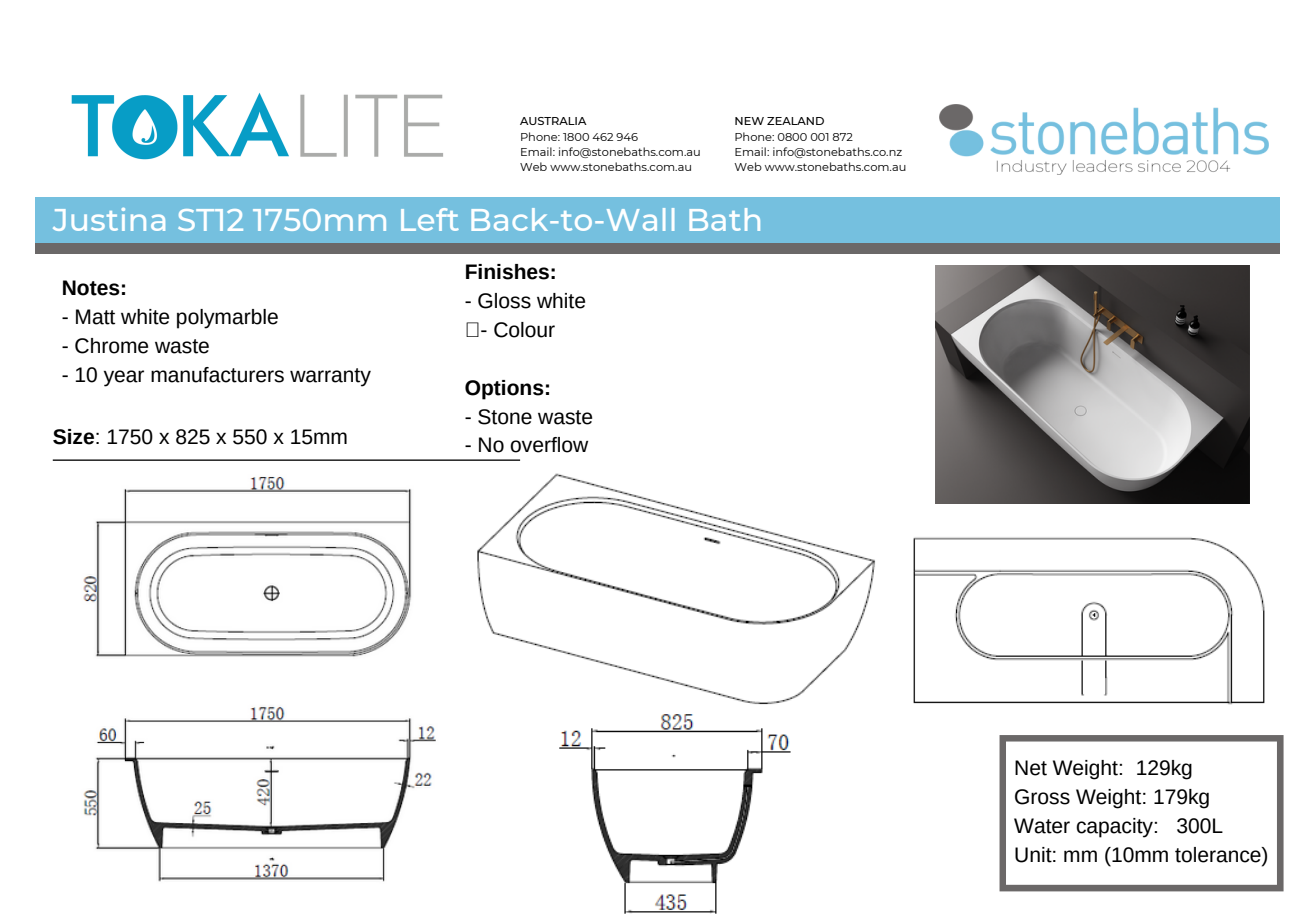
<style>
.page{position:relative;width:1313px;height:919px;background:#fff}
.page>*{position:absolute;margin:0;border:0;box-sizing:border-box;transform-origin:0 0}
.t1{font:500 31.5px "Montserrat";color:#fff}
.t2{font:21px "Arimo";color:#000}
.t3{font:700 21px "Arimo";color:#000}
.t4{font:11.38px "Montserrat";color:#000}
.t5{font:500 11.38px "Montserrat";color:#000}
.s1{font-weight:700}
</style>
<div class="page">
<img style="left:939px;top:105px;width:329px;height:69px">
<div style="left:35px;top:197px;width:1244px;height:47px;background:#75c0df"></div>
<div style="left:35px;top:243px;width:1244px;height:11px;background:#6b6868"></div>
<hr style="left:53px;top:459px;width:467px;height:2px;background:#000">
<img style="left:71px;top:92px;width:373px;height:68px">
<svg style="left:999px;top:735px;width:284px;height:156px"></svg>
<img style="left:83px;top:477px;width:353px;height:405px">
<img style="left:913px;top:537px;width:352px;height:168px">
<img style="left:477px;top:473px;width:399px;height:441px">
<img style="left:935px;top:266px;width:314px;height:237px">
<p class="t5" style="left:520px;top:114px;width:68px">AUSTRALIA</p>
<p class="t4" style="left:520px;top:130px;width:119px">Phone: 1800 462 946</p>
<p class="t4" style="left:520px;top:145px;width:182px">Email: info@stonebaths.com.au</p>
<p class="t4" style="left:520px;top:160px;width:173px">Web www.stonebaths.com.au</p>
<p class="t5" style="left:734px;top:114px;width:92px">NEW ZEALAND</p>
<p class="t4" style="left:734px;top:130px;width:120px">Phone: 0800 001 872</p>
<p class="t4" style="left:734px;top:145px;width:169px">Email: info@stonebaths.co.nz</p>
<p class="t4" style="left:734px;top:160px;width:173px">Web www.stonebaths.com.au</p>
<p class="t1" style="left:53px;top:200px;width:712px">Justina ST12 1750mm Left Back-to-Wall Bath</p>
<p class="t3" style="left:62px;top:276px;width:67px">Notes:</p>
<p class="t2" style="left:62px;top:305px;width:218px">- Matt white polymarble</p>
<p class="t2" style="left:62px;top:334px;width:150px">- Chrome waste</p>
<p class="t2" style="left:62px;top:363px;width:311px">- 10 year manufacturers warranty</p>
<p class="t2" style="left:53px;top:425px;width:297px"><span class="s1">Size</span>: 1750 x 825 x 550 x 15mm</p>
<p class="t3" style="left:465px;top:260px;width:94px">Finishes:</p>
<p class="t2" style="left:465px;top:289px;width:123px">- Gloss white</p>
<p class="t2" style="left:480px;top:318px;width:76px">- Colour</p>
<p class="t3" style="left:465px;top:376px;width:88px">Options:</p>
<p class="t2" style="left:465px;top:404px;width:130px">- Stone waste</p>
<p class="t2" style="left:465px;top:433px;width:125px">- No overflow</p>
<p class="t2" style="left:1014px;top:756px;width:180px">Net Weight: 129kg</p>
<p class="t2" style="left:1014px;top:785px;width:197px">Gross Weight: 179kg</p>
<p class="t2" style="left:1014px;top:814px;width:210px">Water capacity: 300L</p>
<p class="t2" style="left:1014px;top:843px;width:256px">Unit: mm (10mm tolerance)</p>
</div>
